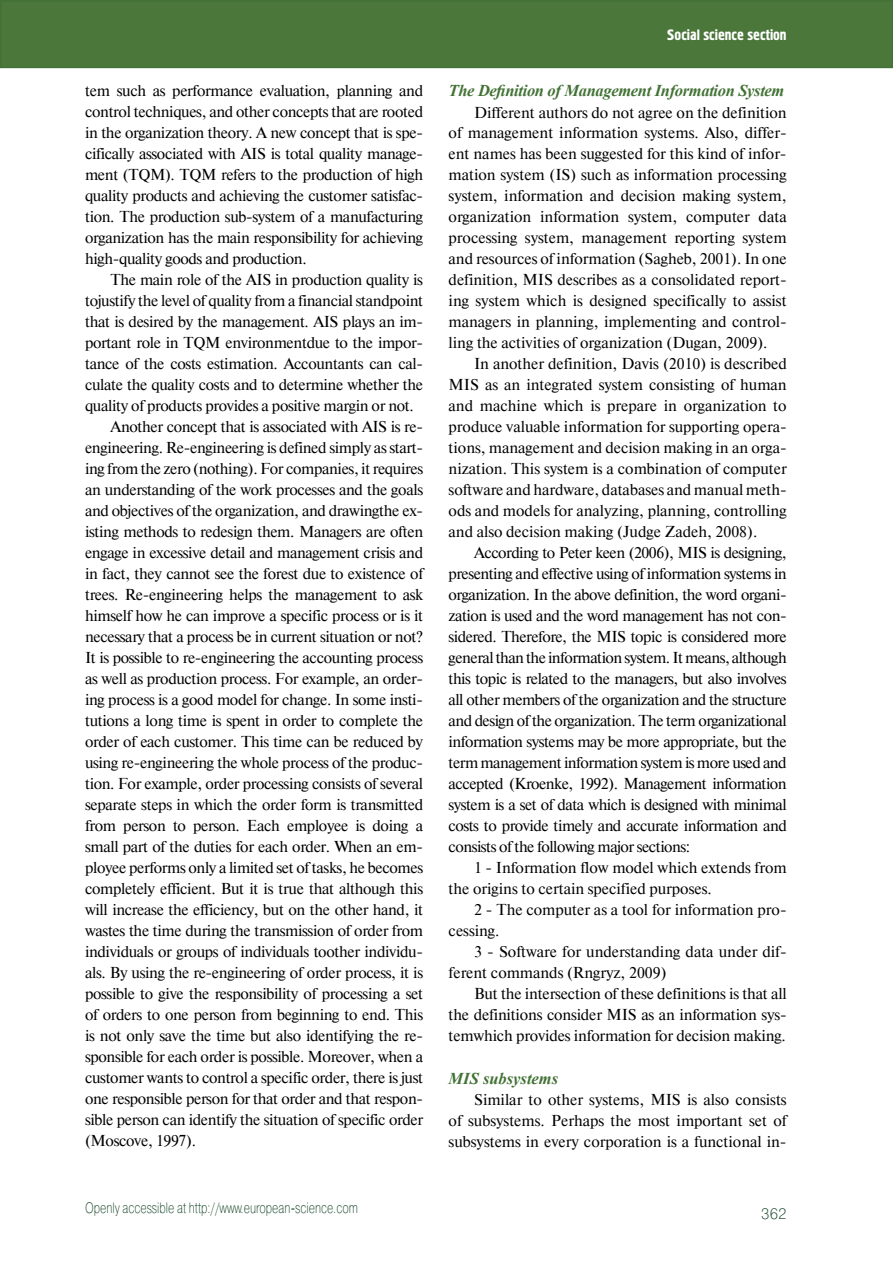
<style>
.page{position:relative;width:893px;height:1263px;background:#fff}
.page>*{position:absolute;margin:0;border:0;box-sizing:border-box;transform-origin:0 0}
.t1{font:italic 700 16.5px "Times New Roman";letter-spacing:-.02em;color:#437236}
.t2{font:italic 700 16.5px "Times New Roman";color:#437236}
.t3{font:15.75px/21px "Newton C";letter-spacing:-.02em;color:#000;text-align:justify}
.t4{font:15.75px/21px "Newton C";color:#000}
.t5{font:15px "Pragmatica Light C";color:#0d3e20;scale:.75 1}
.t6{font:15px "Hermes C";color:#fff}
.t7{font:15px "Pragmatica Light C";color:#0d3e20}
</style>
<div class="page">
<div style="left:1px;top:1px;width:891px;height:66px;background:#4b773b"></div>
<div style="left:0;top:0;width:893px;height:68px;border:2px solid #437236"></div>
<p class="t3" style="left:85px;top:81px;width:340px">tem such as performance evaluation, planning and control techniques, and other concepts that are rooted in the organization theory. A new concept that is spe&shy;cifically associated with AIS is total quality manage&shy;ment (TQM). TQM refers to the production of high quality products and achieving the customer satisfac&shy;tion. The production sub-system of a manufacturing organization has the main responsibility for achieving high-quality goods and production.</p>
<p class="t3" style="left:111px;top:269px;width:314px">The main role of the AIS in production quality is</p>
<p class="t3" style="left:85px;top:290px;width:340px">tojustify the level of quality from a financial standpoint</p>
<p class="t3" style="left:85px;top:311px;width:340px">that is desired by the management. AIS plays an im-</p>
<p class="t3" style="left:85px;top:332px;width:339px">portant role in TQM environmentdue to the impor-</p>
<p class="t3" style="left:85px;top:353px;width:339px">tance of the costs estimation. Accountants can cal-</p>
<p class="t3" style="left:85px;top:374px;width:339px">culate the quality costs and to determine whether the</p>
<p class="t3" style="left:85px;top:395px;width:330px">quality of products provides a positive margin or not.</p>
<p class="t3" style="left:111px;top:416px;width:314px">Another concept that is associated with AIS is re-</p>
<p class="t3" style="left:85px;top:437px;width:340px">engineering. Re-engineering is defined simply as start-</p>
<p class="t3" style="left:85px;top:458px;width:339px">ing from the zero (nothing). For companies, it requires</p>
<p class="t3" style="left:85px;top:479px;width:340px">an understanding of the work processes and the goals</p>
<p class="t3" style="left:85px;top:500px;width:340px">and objectives of the organization, and drawingthe ex-</p>
<p class="t3" style="left:85px;top:521px;width:340px">isting methods to redesign them. Managers are often</p>
<p class="t3" style="left:85px;top:542px;width:340px">engage in excessive detail and management crisis and</p>
<p class="t3" style="left:85px;top:563px;width:340px">in fact, they cannot see the forest due to existence of</p>
<p class="t3" style="left:85px;top:584px;width:340px">trees. Re-engineering helps the management to ask</p>
<p class="t3" style="left:85px;top:605px;width:339px">himself how he can improve a specific process or is it</p>
<p class="t3" style="left:85px;top:626px;width:340px">necessary that a process be in current situation or not?</p>
<p class="t3" style="left:85px;top:647px;width:339px">It is possible to re-engineering the accounting process</p>
<p class="t3" style="left:85px;top:668px;width:339px">as well as production process. For example, an order-</p>
<p class="t3" style="left:85px;top:689px;width:339px">ing process is a good model for change. In some insti-</p>
<p class="t3" style="left:85px;top:710px;width:339px">tutions a long time is spent in order to complete the</p>
<p class="t3" style="left:85px;top:731px;width:339px">order of each customer. This time can be reduced by</p>
<p class="t3" style="left:85px;top:752px;width:340px">using re-engineering the whole process of the produc-</p>
<p class="t3" style="left:85px;top:773px;width:340px">tion. For example, order processing consists of several</p>
<p class="t3" style="left:85px;top:794px;width:340px">separate steps in which the order form is transmitted</p>
<p class="t3" style="left:85px;top:815px;width:340px">from person to person. Each employee is doing a</p>
<p class="t3" style="left:85px;top:836px;width:340px">small part of the duties for each order. When an em-</p>
<p class="t3" style="left:85px;top:857px;width:340px">ployee performs only a limited set of tasks, he becomes</p>
<p class="t3" style="left:85px;top:878px;width:339px">completely efficient. But it is true that although this</p>
<p class="t3" style="left:85px;top:899px;width:340px">will increase the efficiency, but on the other hand, it</p>
<p class="t3" style="left:85px;top:920px;width:339px">wastes the time during the transmission of order from</p>
<p class="t3" style="left:85px;top:941px;width:339px">individuals or groups of individuals toother individu-</p>
<p class="t3" style="left:85px;top:962px;width:340px">als. By using the re-engineering of order process, it is</p>
<p class="t3" style="left:85px;top:983px;width:340px">possible to give the responsibility of processing a set</p>
<p class="t3" style="left:85px;top:1004px;width:340px">of orders to one person from beginning to end. This</p>
<p class="t3" style="left:85px;top:1025px;width:340px">is not only save the time but also identifying the re-</p>
<p class="t3" style="left:85px;top:1046px;width:340px">sponsible for each order is possible. Moreover, when a</p>
<p class="t3" style="left:85px;top:1067px;width:340px">customer wants to control a specific order, there is just</p>
<p class="t3" style="left:85px;top:1088px;width:340px">one responsible person for that order and that respon-</p>
<p class="t3" style="left:85px;top:1109px;width:339px">sible person can identify the situation of specific order</p>
<p class="t3" style="left:85px;top:1130px;width:113px">(Moscove, 1997).</p>
<p class="t5" style="left:85px;top:1199px;width:365px">Openly accessible at http://www.european-science.com</p>
<p class="t6" style="left:667px;top:26px;width:121px">Social science section</p>
<p class="t1" style="left:449px;top:79px;width:337px">The Definition of Management Information System</p>
<p class="t3" style="left:449px;top:102px;width:340px;text-indent:26px">Different authors do not agree on the definition of management information systems. Also, differ&shy;ent names has been suggested for this kind of infor&shy;mation system (IS) such as information processing system, information and decision making system, organization information system, computer data processing system, management reporting system and resources of information (Sagheb, 2001). In one definition, MIS describes as a consolidated report&shy;ing system which is designed specifically to assist managers in planning, implementing and control&shy;ling the activities of organization (Dugan, 2009).</p>
<p class="t3" style="left:449px;top:354px;width:340px;text-indent:26px">In another definition, Davis (2010) is described MIS as an integrated system consisting of human and machine which is prepare in organization to produce valuable information for supporting opera&shy;tions, management and decision making in an orga&shy;nization. This system is a combination of computer software and hardware, databases and manual meth&shy;ods and models for analyzing, planning, controlling and also decision making (Judge Zadeh, 2008).</p>
<p class="t3" style="left:449px;top:543px;width:340px;text-indent:26px">According to Peter keen (2006), MIS is designing, presenting and effective using of information systems in organization. In the above definition, the word organi&shy;zation is used and the word management has not con&shy;sidered. Therefore, the MIS topic is considered more general than the information system. It means, although this topic is related to the managers, but also involves all other members of the organization and the structure and design of the organization. The term organizational information systems may be more appropriate, but the term management information system is more used and accepted (Kroenke, 1992). Management information system is a set of data which is designed with minimal costs to provide timely and accurate information and consists of the following major sections:</p>
<p class="t4" style="left:449px;top:857px;width:339px;text-indent:26px">1 - Information flow model which extends from the origins to certain specified purposes.</p>
<p class="t4" style="left:449px;top:899px;width:339px;text-indent:26px">2 - The computer as a tool for information pro&shy;cessing.</p>
<p class="t4" style="left:449px;top:941px;width:340px;text-indent:26px">3 - Software for understanding data under dif&shy;ferent commands (Rngryz, 2009)</p>
<p class="t3" style="left:449px;top:983px;width:340px;text-indent:26px">But the intersection of these definitions is that all the definitions consider MIS as an information sys&shy;temwhich provides information for decision making.</p>
<p class="t2" style="left:449px;top:1066px;width:111px">MIS subsystems</p>
<p class="t3" style="left:449px;top:1089px;width:340px;text-indent:26px">Similar to other systems, MIS is also consists of subsystems. Perhaps the most important set of subsystems in every corporation is a functional in-</p>
<p class="t7" style="left:761px;top:1205px;width:27px">362</p>
</div>
